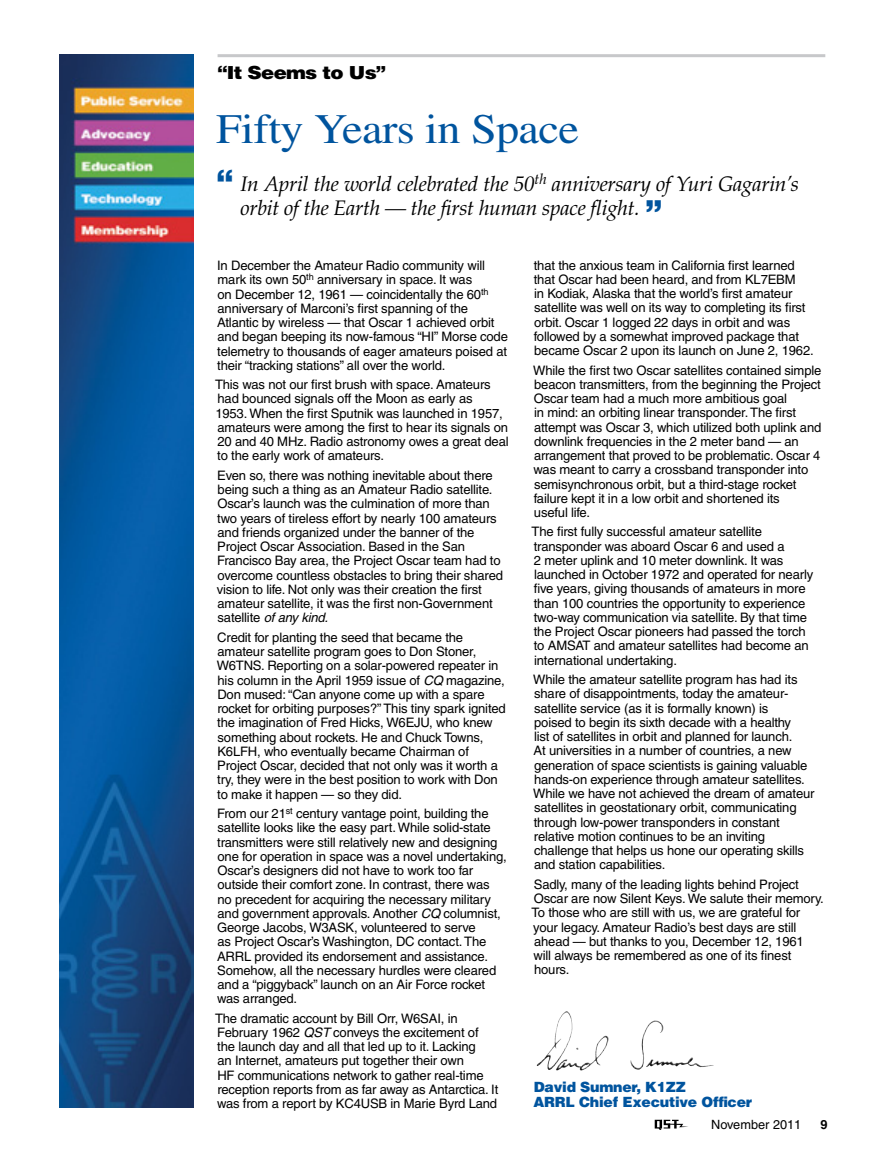
<style>
.page{position:relative;width:885px;height:1161px;background:#fff}
.page>*{position:absolute;margin:0;border:0;box-sizing:border-box;transform-origin:0 0}
.Intro_Headline_NEW{font:42px "Times";letter-spacing:-.015em;color:#00549e;scale:1.1 1}
.Quote_Marks_Left_NEW{font:900 33px "Helvetica";color:#00549e}
.Daves_Editorial_Intr{font:italic 21px/24px "Palatino";letter-spacing:-.015em;color:#000}
.Intro_Headline_NEW-2{font:900 18px "Helvetica";letter-spacing:-.035em;color:#000;scale:1.1 1}
.Daves_Sig_NEW{font:900 14.1px/14.7px "Helvetica";letter-spacing:-.015em;color:#00549e}
.Daves_Editorial_Text{font:13.05px/14.2px "Helvetica";letter-spacing:-.015em;color:#000}
.t1{font:12.75px "Helvetica";color:#000}
.t2{font:700 12.75px "Helvetica";color:#000}
.s1{font-style:italic}
</style>
<div class="page">
<svg style="left:654px;top:1120px;width:34px;height:10px"></svg>
<img style="left:536px;top:1013px;width:28px;height:53px">
<hr style="left:217px;top:54px;width:608px;height:3px;background:#c7c8ca">
<img style="left:59px;top:54px;width:135px;height:1053px">
<p class="Intro_Headline_NEW-2" style="left:217px;top:61px;width:154px">“It Seems to Us”</p>
<p class="Intro_Headline_NEW" style="left:216px;top:106px;width:331px">Fifty Years in Space</p>
<p class="Daves_Editorial_Intr" style="left:240px;top:172px;width:560px">In April the world celebrated the 50<sup>th</sup> anniversary of Yuri Gagarin’s orbit of the Earth — the first human space flight.</p>
<p class="Quote_Marks_Left_NEW" style="left:216px;top:160px;width:18px">“</p>
<p class="Quote_Marks_Left_NEW" style="left:645px;top:190px;width:18px">”</p>
<p class="Daves_Editorial_Text" style="left:217px;top:258px;width:292px">In December the Amateur Radio community will mark its own 50<sup>th</sup> anniversary in space. It was<br>on December 12, 1961 — coincidentally the 60<sup>th </sup>anniversary of Marconi’s first spanning of the Atlantic by wireless — that Oscar 1 achieved orbit and began beeping its now-famous “HI” Morse code telemetry to thousands of eager amateurs poised at their “tracking stations” all over the world.</p>
<p class="Daves_Editorial_Text" style="left:215px;top:377px;width:295px">This was not our first brush with space. Amateurs had bounced signals off the Moon as early as<br>1953. When the first Sputnik was launched in 1957, amateurs were among the first to hear its signals on 20 and 40 MHz. Radio astronomy owes a great deal to the early work of amateurs.</p>
<p class="Daves_Editorial_Text" style="left:217px;top:468px;width:287px">Even so, there was nothing inevitable about there being such a thing as an Amateur Radio satellite.<br>Oscar’s launch was the culmination of more than two years of tireless effort by nearly 100 amateurs and friends organized under the banner of the Project Oscar Association. Based in the San Francisco Bay area, the Project Oscar team had to overcome countless obstacles to bring their shared vision to life. Not only was their creation the first amateur satellite, it was the first non-Government satellite <span class="s1">of any kind.</span></p>
<p class="Daves_Editorial_Text" style="left:217px;top:630px;width:290px">Credit for planting the seed that became the amateur satellite program goes to Don Stoner, W6TNS. Reporting on a solar-powered repeater in his column in the April 1959 issue of <span class="s1">CQ</span> magazine, Don mused: “Can anyone come up with a spare rocket for orbiting purposes?” This tiny spark ignited the imagination of Fred Hicks, W6EJU, who knew something about rockets. He and Chuck Towns, K6LFH, who eventually became Chairman of Project Oscar, decided that not only was it worth a try, they were in the best position to work with Don to make it happen — so they did.</p>
<p class="Daves_Editorial_Text" style="left:217px;top:806px;width:291px">From our 21<sup>st</sup> century vantage point, building the satellite looks like the easy part. While solid-state transmitters were still relatively new and designing one for operation in space was a novel undertaking, Oscar’s designers did not have to work too far outside their comfort zone. In contrast, there was<br>no precedent for acquiring the necessary military and government approvals. Another <span class="s1">CQ</span> columnist, George Jacobs, W3ASK, volunteered to serve<br>as Project Oscar’s Washington, DC contact. The ARRL provided its endorsement and assistance.<br>Somehow, all the necessary hurdles were cleared and a “piggyback” launch on an Air Force rocket was arranged.</p>
<p class="Daves_Editorial_Text" style="left:215px;top:1011px;width:285px">The dramatic account by Bill Orr, W6SAI, in February 1962 <span class="s1">QST</span> conveys the excitement of<br>the launch day and all that led up to it. Lacking<br>an Internet, amateurs put together their own<br>HF communications network to gather real-time reception reports from as far away as Antarctica. It was from a report by KC4USB in Marie Byrd Land</p>
<p class="Daves_Editorial_Text" style="left:533px;top:258px;width:281px">that the anxious team in California first learned that Oscar had been heard, and from KL7EBM<br>in Kodiak, Alaska that the world’s first amateur satellite was well on its way to completing its first orbit. Oscar 1 logged 22 days in orbit and was followed by a somewhat improved package that became Oscar 2 upon its launch on June 2, 1962.</p>
<p class="Daves_Editorial_Text" style="left:533px;top:363px;width:289px">While the first two Oscar satellites contained simple beacon transmitters, from the beginning the Project Oscar team had a much more ambitious goal<br>in mind: an orbiting linear transponder. The first attempt was Oscar 3, which utilized both uplink and downlink frequencies in the 2 meter band — an arrangement that proved to be problematic. Oscar 4 was meant to carry a crossband transponder into semisynchronous orbit, but a third-stage rocket failure kept it in a low orbit and shortened its<br>useful life.</p>
<p class="Daves_Editorial_Text" style="left:531px;top:525px;width:283px">The first fully successful amateur satellite transponder was aboard Oscar 6 and used a<br>2 meter uplink and 10 meter downlink. It was launched in October 1972 and operated for nearly five years, giving thousands of amateurs in more than 100 countries the opportunity to experience two-way communication via satellite. By that time the Project Oscar pioneers had passed the torch to AMSAT and amateur satellites had become an international undertaking.</p>
<p class="Daves_Editorial_Text" style="left:533px;top:672px;width:283px">While the amateur satellite program has had its share of disappointments, today the amateur&shy;satellite service (as it is formally known) is<br>poised to begin its sixth decade with a healthy<br>list of satellites in orbit and planned for launch.<br>At universities in a number of countries, a new generation of space scientists is gaining valuable hands-on experience through amateur satellites.<br>While we have not achieved the dream of amateur satellites in geostationary orbit, communicating through low-power transponders in constant relative motion continues to be an inviting challenge that helps us hone our operating skills and station capabilities.</p>
<p class="Daves_Editorial_Text" style="left:531px;top:877px;width:293px">Sadly, many of the leading lights behind Project Oscar are now Silent Keys. We salute their memory.<br>To those who are still with us, we are grateful for your legacy. Amateur Radio’s best days are still ahead — but thanks to you, December 12, 1961<br>will always be remembered as one of its finest hours.</p>
<p class="Daves_Sig_NEW" style="left:533px;top:1079px;width:220px">David Sumner, K1ZZ<br>ARRL Chief Executive Officer</p>
<p class="t1" style="left:711px;top:1117px;width:92px">November 2011</p>
<p class="t2" style="left:820px;top:1116px;width:9px">9</p>
</div>
